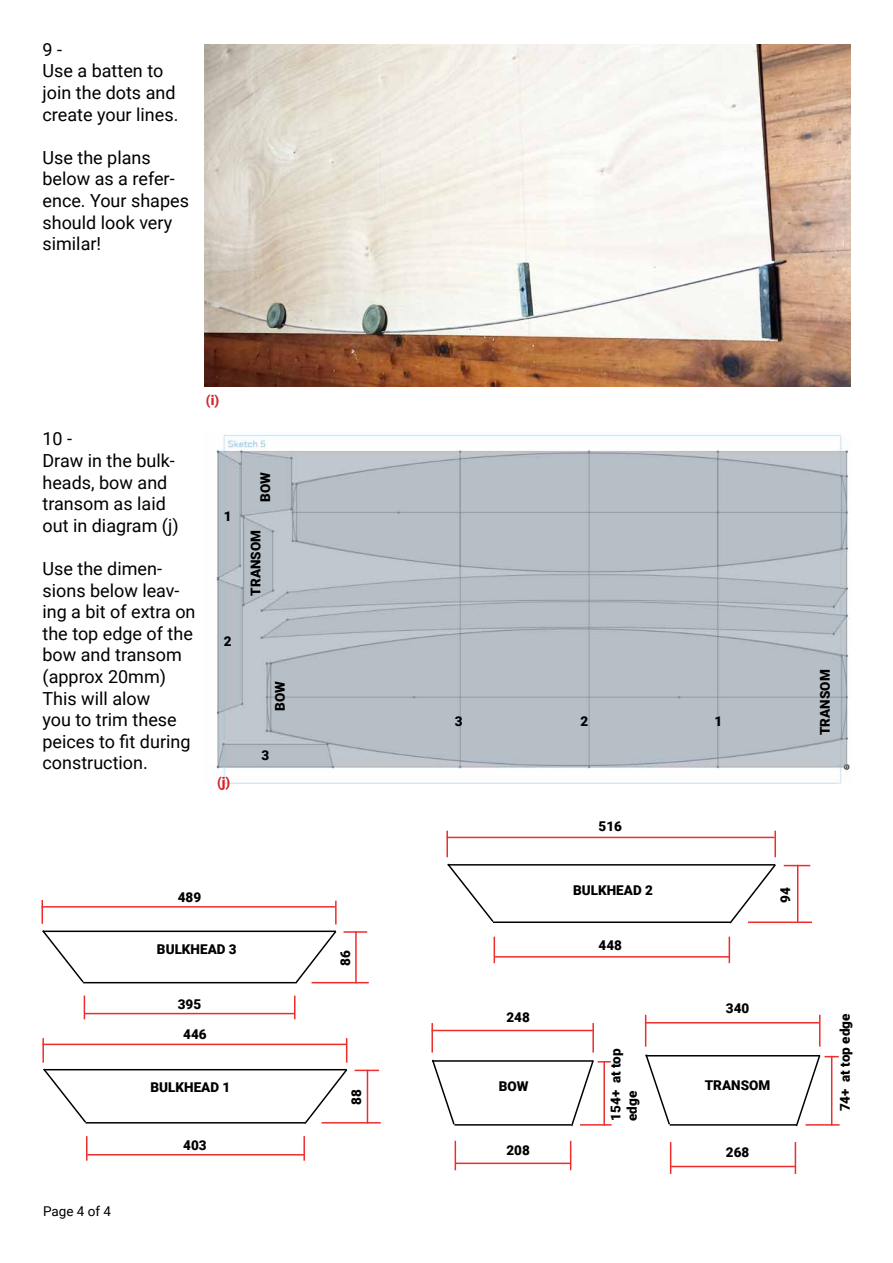
<style>
.page{position:relative;width:893px;height:1263px;background:#fff}
.page>*{position:absolute;margin:0;border:0;box-sizing:border-box;transform-origin:0 0}
.t1{font:18px/21.6px "Roboto";color:#000}
.t2{font:900 13.5px/16.2px "Roboto";color:#000}
.t3{font:13.5px "Roboto";color:#000}
.t4{font:900 13.5px "Roboto";color:#d2232a}
</style>
<div class="page">
<img style="left:205px;top:44px;width:645px;height:343px">
<img style="left:216px;top:434px;width:634px;height:349px">
<hr style="left:448px;top:864px;width:327px;height:1px;background:#000">
<hr style="left:493px;top:921px;width:237px;height:2px;background:#000">
<svg style="left:447px;top:863px;width:48px;height:59px"></svg>
<svg style="left:728px;top:864px;width:48px;height:60px"></svg>
<hr style="left:446px;top:831px;width:2px;height:26px;background:#ee2d2d">
<hr style="left:774px;top:831px;width:2px;height:26px;background:#ee2d2d">
<svg style="left:494px;top:937px;width:1px;height:26px"></svg>
<svg style="left:729px;top:937px;width:1px;height:26px"></svg>
<svg style="left:784px;top:865px;width:26px;height:1px"></svg>
<hr style="left:748px;top:921px;width:64px;height:2px;background:#ee2d2d">
<hr style="left:446px;top:837px;width:328px;height:1px;background:#ee2d2d">
<hr style="left:495px;top:956px;width:234px;height:1px;background:#ee2d2d">
<hr style="left:797px;top:865px;width:1px;height:58px;background:#ee2d2d">
<hr style="left:43px;top:930px;width:293px;height:2px;background:#000">
<hr style="left:83px;top:982px;width:212px;height:1px;background:#000">
<svg style="left:293px;top:930px;width:45px;height:54px"></svg>
<svg style="left:41px;top:900px;width:44px;height:84px"></svg>
<hr style="left:335px;top:901px;width:2px;height:23px;background:#ee2d2d">
<svg style="left:84px;top:995px;width:1px;height:24px"></svg>
<svg style="left:294px;top:995px;width:1px;height:24px"></svg>
<hr style="left:343px;top:931px;width:24px;height:2px;background:#ee2d2d">
<hr style="left:312px;top:982px;width:57px;height:1px;background:#ee2d2d">
<hr style="left:42px;top:906px;width:293px;height:1px;background:#ee2d2d">
<hr style="left:85px;top:1013px;width:210px;height:1px;background:#ee2d2d">
<hr style="left:355px;top:931px;width:2px;height:52px;background:#ee2d2d">
<hr style="left:44px;top:1069px;width:303px;height:1px;background:#000">
<hr style="left:85px;top:1122px;width:220px;height:1px;background:#000">
<svg style="left:43px;top:1068px;width:45px;height:56px"></svg>
<hr style="left:42px;top:1038px;width:2px;height:24px;background:#ee2d2d">
<svg style="left:303px;top:1038px;width:46px;height:86px"></svg>
<hr style="left:86px;top:1136px;width:2px;height:25px;background:#ee2d2d">
<hr style="left:303px;top:1136px;width:2px;height:25px;background:#ee2d2d">
<svg style="left:355px;top:1070px;width:24px;height:1px"></svg>
<hr style="left:322px;top:1122px;width:59px;height:1px;background:#ee2d2d">
<hr style="left:42px;top:1043px;width:304px;height:2px;background:#ee2d2d">
<hr style="left:87px;top:1154px;width:217px;height:1px;background:#ee2d2d">
<hr style="left:367px;top:1070px;width:1px;height:53px;background:#ee2d2d">
<hr style="left:432px;top:1060px;width:161px;height:2px;background:#000">
<hr style="left:454px;top:1124px;width:117px;height:1px;background:#000">
<svg style="left:432px;top:1059px;width:24px;height:67px"></svg>
<hr style="left:431px;top:1023px;width:2px;height:29px;background:#ee2d2d">
<hr style="left:592px;top:1023px;width:2px;height:29px;background:#ee2d2d">
<svg style="left:455px;top:1141px;width:1px;height:29px"></svg>
<svg style="left:570px;top:1141px;width:1px;height:29px"></svg>
<svg style="left:570px;top:1060px;width:41px;height:67px"></svg>
<hr style="left:580px;top:1124px;width:32px;height:1px;background:#ee2d2d">
<hr style="left:431px;top:1030px;width:162px;height:1px;background:#ee2d2d">
<hr style="left:455px;top:1162px;width:116px;height:2px;background:#ee2d2d">
<hr style="left:603px;top:1061px;width:2px;height:65px;background:#ee2d2d">
<hr style="left:646px;top:1055px;width:174px;height:1px;background:#000">
<hr style="left:670px;top:1124px;width:126px;height:1px;background:#000">
<svg style="left:645px;top:1054px;width:26px;height:72px"></svg>
<hr style="left:645px;top:1015px;width:1px;height:32px;background:#ee2d2d">
<hr style="left:819px;top:1015px;width:1px;height:32px;background:#ee2d2d">
<hr style="left:670px;top:1142px;width:1px;height:32px;background:#ee2d2d">
<hr style="left:795px;top:1142px;width:1px;height:32px;background:#ee2d2d">
<svg style="left:794px;top:1055px;width:45px;height:72px"></svg>
<hr style="left:806px;top:1124px;width:34px;height:1px;background:#ee2d2d">
<hr style="left:645px;top:1022px;width:175px;height:1px;background:#ee2d2d">
<hr style="left:671px;top:1166px;width:125px;height:1px;background:#ee2d2d">
<hr style="left:831px;top:1056px;width:1px;height:70px;background:#ee2d2d">
<p class="t1" style="left:43px;top:38px;width:137px">9 -<br>Use a batten to join the dots and create your lines.</p>
<p class="t1" style="left:43px;top:146px;width:148px">Use the plans below as a refer&shy;ence. Your shapes should look very similar!</p>
<p class="t1" style="left:43px;top:427px;width:138px">10 -<br>Draw in the bulk&shy;heads, bow and transom as laid out in diagram (j)</p>
<p class="t1" style="left:43px;top:557px;width:155px">Use the dimen&shy;sions below leav&shy;ing a bit of extra on the top edge of the bow and transom (approx 20mm)<br>This will alow<br>you to trim these peices to fit during construction.</p>
<p class="t4" style="left:206px;top:390px;width:15px">(i)</p>
<p class="t2" style="left:224px;top:508px;width:9px">1</p>
<p class="t2" style="left:224px;top:633px;width:9px">2</p>
<p class="t4" style="left:217px;top:772px;width:15px">(j)</p>
<p class="t2" style="left:257px;top:502px;width:31px;rotate:-90deg">BOW</p>
<p class="t2" style="left:247px;top:596px;width:67px;rotate:-90deg">TRANSOM</p>
<p class="t2" style="left:271px;top:711px;width:31px;rotate:-90deg">BOW</p>
<p class="t2" style="left:817px;top:735px;width:67px;rotate:-90deg">TRANSOM</p>
<p class="t2" style="left:455px;top:712px;width:9px">3</p>
<p class="t2" style="left:580px;top:712px;width:9px">2</p>
<p class="t2" style="left:715px;top:712px;width:9px">1</p>
<p class="t2" style="left:261px;top:747px;width:9px">3</p>
<p class="t2" style="left:599px;top:818px;width:25px">516</p>
<p class="t3" style="left:43px;top:1201px;width:70px">Page 4 of 4</p>
<p class="t2" style="left:573px;top:881px;width:81px">BULKHEAD 2</p>
<p class="t2" style="left:178px;top:889px;width:25px">489</p>
<p class="t2" style="left:777px;top:903px;width:17px;rotate:-90deg">94</p>
<p class="t2" style="left:157px;top:941px;width:81px">BULKHEAD 3</p>
<p class="t2" style="left:337px;top:965px;width:17px;rotate:-90deg">86</p>
<p class="t2" style="left:599px;top:937px;width:25px">448</p>
<p class="t2" style="left:178px;top:995px;width:25px">395</p>
<p class="t2" style="left:506px;top:1009px;width:25px">248</p>
<p class="t2" style="left:726px;top:1000px;width:25px">340</p>
<p class="t2" style="left:183px;top:1026px;width:25px">446</p>
<p class="t2" style="left:151px;top:1079px;width:81px">BULKHEAD 1</p>
<p class="t2" style="left:348px;top:1105px;width:17px;rotate:-90deg">88</p>
<p class="t2" style="left:607px;top:1121px;width:74px;rotate:-90deg">154+ at top edge</p>
<p class="t2" style="left:499px;top:1077px;width:31px">BOW</p>
<p class="t2" style="left:705px;top:1077px;width:67px">TRANSOM</p>
<p class="t2" style="left:183px;top:1136px;width:25px">403</p>
<p class="t2" style="left:506px;top:1141px;width:25px">208</p>
<p class="t2" style="left:726px;top:1143px;width:25px">268</p>
<p class="t2" style="left:836px;top:1111px;width:99px;rotate:-90deg">74+ at top edge</p>
</div>
